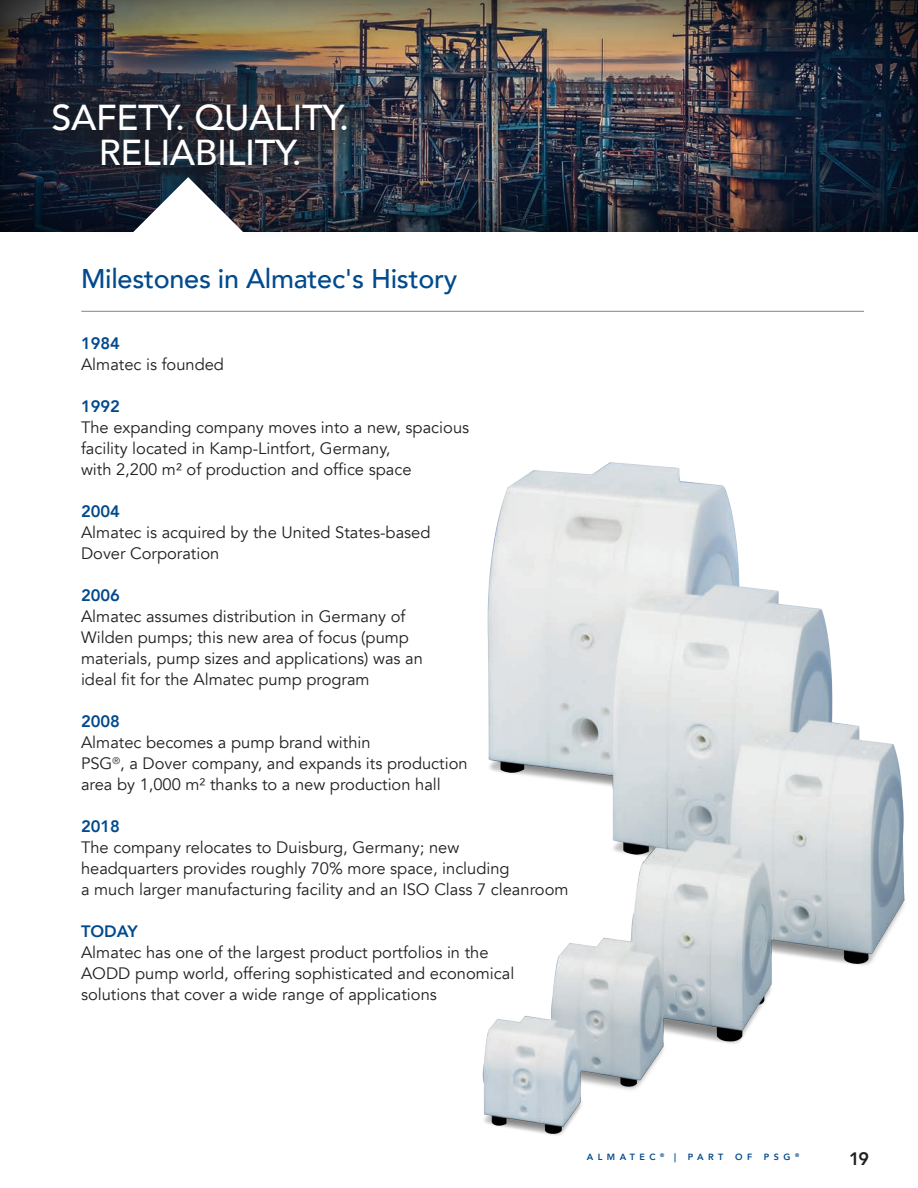
<style>
.page{position:relative;width:918px;height:1188px;background:#fff}
.page>*{position:absolute;margin:0;border:0;box-sizing:border-box;transform-origin:0 0}
.t1{font:500 36px/35.2px "Avenir";letter-spacing:-.01em;color:#fff;text-align:center}
.t2{font:500 27px "Avenir";letter-spacing:-.01em;color:#004a8d}
.t3{font:800 18px "Avenir";color:#231f20}
.t4{font:16.5px/21px "Avenir";color:#231f20}
.t5{font:800 16.5px "Avenir";color:#004a8d}
.t6{font:800 9px "Avenir";letter-spacing:.5em;color:#004a8d}
</style>
<div class="page">
<img style="left:0;top:0;width:918px;height:232px">
<div style="left:0;top:27px;width:421px;height:216px;background:#231f20;opacity:.6"></div>
<svg style="left:116px;top:177px;width:144px;height:134px"></svg>
<img style="left:482px;top:462px;width:423px;height:674px">
<hr style="left:81px;top:311px;width:783px;height:1px;background:#7e868d">
<h1 class="t1" style="left:52px;top:98px;width:299px">SAFETY. QUALITY.<br>RELIABILITY.</h1>
<h2 class="t2" style="left:81px;top:256px;width:378px">Milestones in Almatec's History</h2>
<p class="t5" style="left:81px;top:331px;width:41px">1984</p>
<p class="t4" style="left:81px;top:354px;width:145px">Almatec is founded</p>
<p class="t5" style="left:81px;top:394px;width:41px">1992</p>
<p class="t4" style="left:81px;top:417px;width:390px">The expanding company moves into a new, spacious facility located in Kamp-Lintfort, Germany,<br>with 2,200 m² of production and office space</p>
<p class="t5" style="left:81px;top:499px;width:41px">2004</p>
<p class="t4" style="left:81px;top:522px;width:351px">Almatec is acquired by the United States-based<br>Dover Corporation</p>
<p class="t5" style="left:81px;top:583px;width:41px">2006</p>
<p class="t4" style="left:81px;top:606px;width:343px">Almatec assumes distribution in Germany of Wilden pumps; this new area of focus (pump materials, pump sizes and applications) was an ideal fit for the Almatec pump program</p>
<p class="t5" style="left:81px;top:709px;width:41px">2008</p>
<p class="t4" style="left:81px;top:732px;width:388px">Almatec becomes a pump brand within<br>PSG<sup>®</sup>, a Dover company, and expands its production area by 1,000 m² thanks to a new production hall</p>
<p class="t5" style="left:81px;top:814px;width:41px">2018</p>
<p class="t4" style="left:81px;top:837px;width:489px">The company relocates to Duisburg, Germany; new<br>headquarters provides roughly 70% more space, including<br>a much larger manufacturing facility and an ISO Class 7 cleanroom</p>
<p class="t5" style="left:81px;top:919px;width:58px">TODAY</p>
<p class="t4" style="left:81px;top:942px;width:435px">Almatec has one of the largest product portfolios in the<br>AODD pump world, offering sophisticated and economical solutions that cover a wide range of applications</p>
<p class="t6" style="left:587px;top:1149px;width:91px">ALMATEC <sup>®</sup> |</p>
<p class="t6" style="left:688px;top:1149px;width:37px">PART</p>
<p class="t6" style="left:735px;top:1149px;width:19px">O F</p>
<p class="t6" style="left:764px;top:1149px;width:37px">PSG <sup>®</sup></p>
<p class="t3" style="left:849px;top:1145px;width:21px">19</p>
</div>
